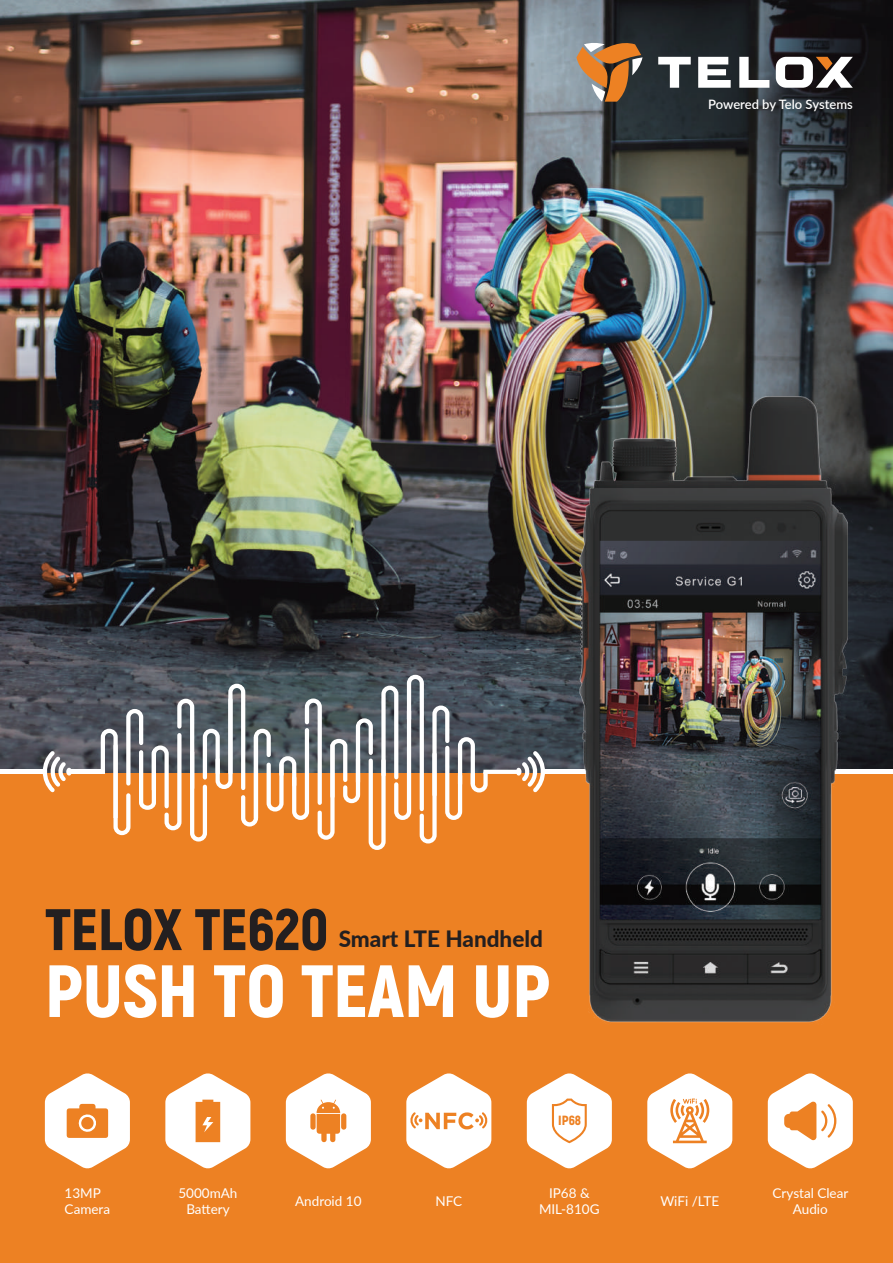
<style>
.page{position:relative;width:893px;height:1263px;background:#fff}
.page>*{position:absolute;margin:0;border:0;box-sizing:border-box;transform-origin:0 0}
.t1{font:900 73.8px "Akrobat";color:#fff}
.t2{font:900 58.35px "Akrobat";color:#231f20}
.t3{font:800 22.5px "Lato";color:#231f20}
.t4{font:13.5px/16.2px "Lato";color:#fff;text-align:center}
.t5{font:900 13.35px "Akrobat";color:#ed8123}
.t6{font:600 13.05px "Lato";letter-spacing:-.005em;color:#fff}
</style>
<div class="page">
<img style="left:0;top:0;width:893px;height:770px">
<div style="left:0;top:774px;width:893px;height:489px;background:#ed8123"></div>
<svg style="left:99px;top:673px;width:391px;height:177px"></svg>
<hr style="left:483px;top:770px;width:35px;height:4px;background:#fff">
<svg style="left:513px;top:747px;width:32px;height:46px"></svg>
<hr style="left:67px;top:770px;width:34px;height:4px;background:#fff">
<svg style="left:42px;top:747px;width:33px;height:46px"></svg>
<svg style="left:576px;top:40px;width:67px;height:62px"></svg>
<svg style="left:658px;top:57px;width:33px;height:31px"></svg>
<svg style="left:698px;top:57px;width:33px;height:31px"></svg>
<svg style="left:739px;top:57px;width:30px;height:31px"></svg>
<svg style="left:776px;top:57px;width:77px;height:31px"></svg>
<svg style="left:527px;top:1073px;width:85px;height:96px"></svg>
<svg style="left:406px;top:1073px;width:85px;height:96px"></svg>
<svg style="left:286px;top:1073px;width:85px;height:96px"></svg>
<svg style="left:165px;top:1073px;width:85px;height:96px"></svg>
<svg style="left:45px;top:1073px;width:85px;height:96px"></svg>
<svg style="left:768px;top:1073px;width:85px;height:96px"></svg>
<svg style="left:647px;top:1073px;width:85px;height:96px"></svg>
<img style="left:577px;top:391px;width:276px;height:632px">
<p class="t6" style="left:708px;top:95px;width:146px">Powered by Telo Systems</p>
<h2 class="t2" style="left:45px;top:892px;width:285px">TELOX TE620</h2>
<h3 class="t3" style="left:339px;top:922px;width:206px">Smart LTE Handheld</h3>
<h1 class="t1" style="left:45px;top:943px;width:507px">PUSH TO TEAM UP</h1>
<p class="t5" style="left:558px;top:1111px;width:24px">IP68</p>
<p class="t4" style="left:178px;top:1185px;width:61px">5000mAh<br>Battery</p>
<p class="t4" style="left:65px;top:1185px;width:47px;text-align:left">13MP<br>Camera</p>
<p class="t4" style="left:295px;top:1193px;width:68px">Android 10</p>
<p class="t4" style="left:435px;top:1193px;width:28px">NFC</p>
<p class="t4" style="left:539px;top:1185px;width:62px">IP68 &amp;<br>MIL-810G</p>
<p class="t4" style="left:660px;top:1193px;width:60px">WiFi /LTE</p>
<p class="t4" style="left:773px;top:1185px;width:77px">Crystal Clear<br>Audio</p>
</div>
